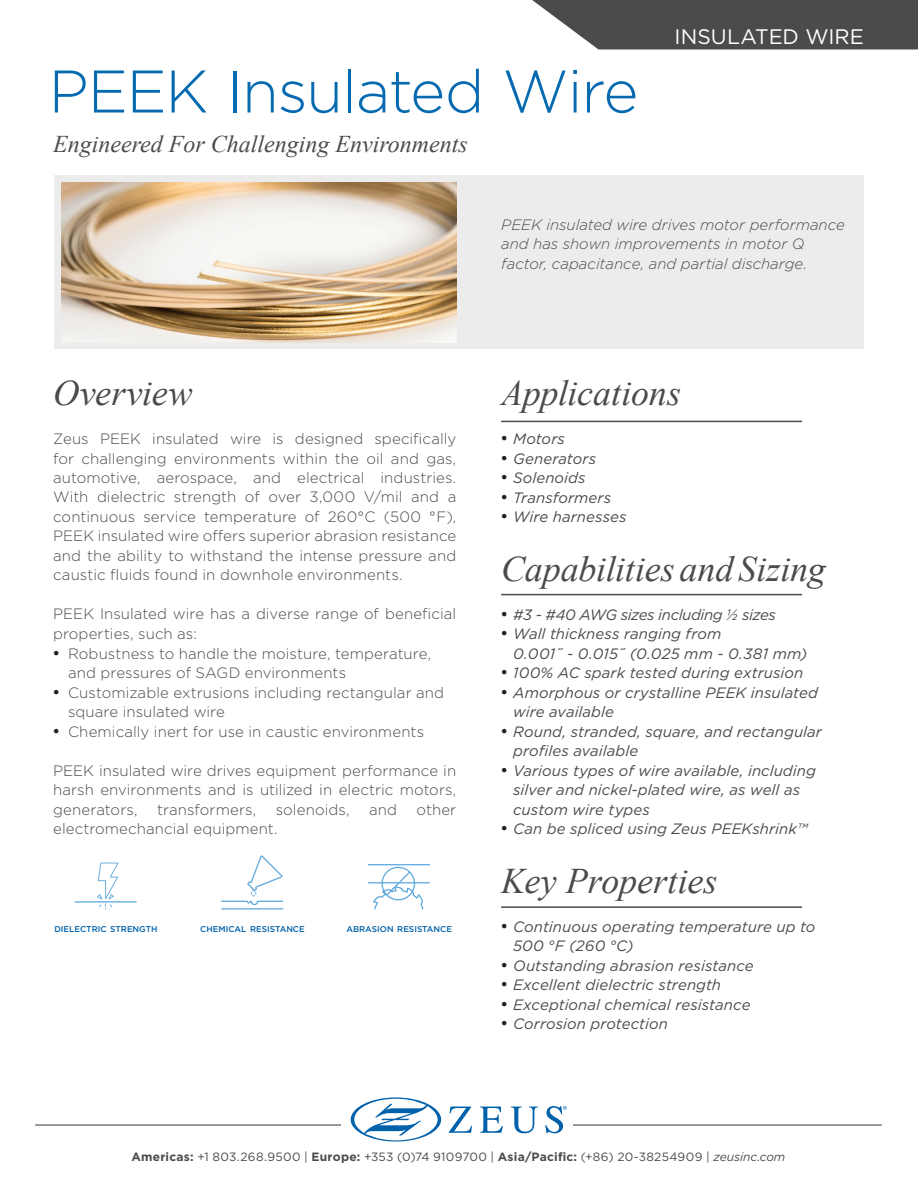
<style>
.page{position:relative;width:918px;height:1188px;background:#fff}
.page>*{position:absolute;margin:0;border:0;box-sizing:border-box;transform-origin:0 0}
.t1{font:300 60px "Gotham";letter-spacing:-.02em;color:#066ab1}
.t2{font:italic 36px "Times New Roman";letter-spacing:-.005em;color:#4a4b4b}
.t3{font:italic 24px "Times New Roman";color:#4a4b4b}
.t4{font:21px "Gotham";letter-spacing:.005em;color:#fff}
.t5{font:300 15px/19.5px "Gotham";letter-spacing:.005em;color:#4a4b4b}
.t6{font:italic 15px/19.5px "Gotham";letter-spacing:.005em;color:#4a4b4b}
.t7{font:italic 300 15px/19.5px "Gotham";color:#4a4b4b}
.t8{font:italic 15px "Gotham";letter-spacing:-.03em;color:#4a4b4b}
.t9{font:12px "Gotham";letter-spacing:.025em;color:#4a4b4b}
.t10{font:500 8.4px "Gotham";color:#0161aa}
.s1{font-family:"Times New Roman";font-weight:400;font-size:18px;color:#231f20}
.s2{font-family:"Times New Roman";font-style:normal;font-size:18px;color:#231f20}
.s3{font-weight:700;color:#4a4c4c}
.s4{font-style:italic}
</style>
<div class="page">
<svg style="left:75px;top:863px;width:62px;height:47px"></svg>
<svg style="left:368px;top:864px;width:62px;height:46px"></svg>
<svg style="left:221px;top:855px;width:62px;height:55px"></svg>
<div style="left:54px;top:176px;width:810px;height:173px;background:#ebeceb"></div>
<hr style="left:501px;top:421px;width:301px;height:1px;background:#4a4b4b">
<hr style="left:501px;top:594px;width:301px;height:1px;background:#4a4b4b">
<hr style="left:501px;top:906px;width:301px;height:2px;background:#4a4b4b">
<img style="left:61px;top:182px;width:395px;height:161px">
<svg style="left:532px;top:0;width:386px;height:50px;background:#5b5c5c"></svg>
<hr style="left:35px;top:1124px;width:847px;height:2px;background:#797a78">
<div style="left:341px;top:1101px;width:231px;height:35px;background:#fff"></div>
<svg style="left:449px;top:1107px;width:23px;height:26px"></svg>
<svg style="left:480px;top:1107px;width:23px;height:26px"></svg>
<svg style="left:511px;top:1107px;width:27px;height:26px"></svg>
<svg style="left:351px;top:1097px;width:90px;height:45px"></svg>
<svg style="left:545px;top:1106px;width:22px;height:27px"></svg>
<h1 class="t1" style="left:49px;top:53px;width:591px">PEEK Insulated Wire</h1>
<h3 class="t3" style="left:53px;top:127px;width:416px">Engineered For Challenging Environments</h3>
<h3 class="t4" style="left:675px;top:23px;width:191px">INSULATED WIRE</h3>
<p class="t7" style="left:501px;top:214px;width:345px">PEEK insulated wire drives motor performance and has shown improvements in motor Q factor, capacitance, and partial discharge.</p>
<h2 class="t2" style="left:53px;top:368px;width:141px">Overview</h2>
<h2 class="t2" style="left:501px;top:368px;width:181px">Applications</h2>
<p class="t5" style="left:53px;top:429px;width:405px;text-align:justify">Zeus PEEK insulated wire is designed specifically for challenging environments within the oil and gas, automotive, aerospace, and electrical industries.<br>With dielectric strength of over 3,000 V/mil and a continuous service temperature of 260°C (500 °F), PEEK insulated wire offers superior abrasion resistance and the ability to withstand the intense pressure and caustic fluids found in downhole environments.</p>
<p class="t5" style="left:53px;top:604px;width:405px">PEEK Insulated wire has a diverse range of beneficial properties, such as:</p>
<p class="t5" style="left:68px;top:643px;width:365px;text-indent:-15px"><span class="s1">•</span> Robustness to handle the moisture, temperature, and pressures of SAGD environments</p>
<p class="t5" style="left:68px;top:682px;width:378px;text-indent:-15px"><span class="s1">•</span> Customizable extrusions including rectangular and square insulated wire</p>
<p class="t5" style="left:53px;top:721px;width:373px"><span class="s1">•</span> Chemically inert for use in caustic environments</p>
<p class="t5" style="left:53px;top:760px;width:405px;text-align:justify">PEEK insulated wire drives equipment performance in harsh environments and is utilized in electric motors, generators,</p>
<p class="t5" style="left:157px;top:799px;width:101px">transformers,</p>
<p class="t5" style="left:276px;top:799px;width:75px">solenoids,</p>
<p class="t5" style="left:369px;top:799px;width:29px">and</p>
<p class="t5" style="left:417px;top:799px;width:41px">other</p>
<p class="t5" style="left:53px;top:819px;width:226px">electromechancial equipment.</p>
<p class="t10" style="left:54px;top:923px;width:105px">DIELECTRIC STRENGTH</p>
<p class="t10" style="left:200px;top:923px;width:106px">CHEMICAL RESISTANCE</p>
<p class="t10" style="left:347px;top:923px;width:107px">ABRASION RESISTANCE</p>
<p class="t6" style="left:501px;top:429px;width:65px"><span class="s2">•</span> Motors</p>
<p class="t6" style="left:501px;top:448px;width:97px"><span class="s2">•</span> Generators</p>
<p class="t6" style="left:501px;top:468px;width:86px"><span class="s2">•</span> Solenoids</p>
<p class="t6" style="left:501px;top:487px;width:112px"><span class="s2">•</span> Transformers</p>
<p class="t6" style="left:501px;top:507px;width:127px"><span class="s2">•</span> Wire harnesses</p>
<h2 class="t2" style="left:501px;top:544px;width:326px">Capabilities and Sizing</h2>
<p class="t8" style="left:501px;top:605px;width:276px"><span class="s2">•</span> #3 - #40 AWG sizes including ½ sizes</p>
<p class="t6" style="left:513px;top:624px;width:296px;text-indent:-12px"><span class="s2">•</span> Wall thickness ranging from<br>0.001˝ - 0.015˝ (0.025 mm - 0.381 mm)</p>
<p class="t6" style="left:501px;top:663px;width:304px"><span class="s2">•</span> 100% AC spark tested during extrusion</p>
<p class="t6" style="left:513px;top:682px;width:306px;text-indent:-12px"><span class="s2">•</span> Amorphous or crystalline PEEK insulated wire available</p>
<p class="t6" style="left:513px;top:721px;width:310px;text-indent:-12px"><span class="s2">•</span> Round, stranded, square, and rectangular profiles available</p>
<p class="t6" style="left:513px;top:760px;width:304px;text-indent:-12px"><span class="s2">•</span> Various types of wire available, including silver and nickel-plated wire, as well as custom wire types</p>
<p class="t6" style="left:501px;top:819px;width:308px"><span class="s2">•</span> Can be spliced using Zeus PEEKshrink™</p>
<h2 class="t2" style="left:501px;top:856px;width:218px">Key Properties</h2>
<p class="t6" style="left:513px;top:916px;width:304px;text-indent:-12px"><span class="s2">•</span> Continuous operating temperature up to<br>500 °F (260 °C)</p>
<p class="t6" style="left:501px;top:955px;width:254px"><span class="s2">•</span> Outstanding abrasion resistance</p>
<p class="t6" style="left:501px;top:975px;width:222px"><span class="s2">•</span> Excellent dielectric strength</p>
<p class="t6" style="left:501px;top:994px;width:251px"><span class="s2">•</span> Exceptional chemical resistance</p>
<p class="t6" style="left:501px;top:1014px;width:168px"><span class="s2">•</span> Corrosion protection</p>
<p class="t9" style="left:132px;top:1149px;width:655px"><span class="s3">Americas:</span> +1 803.268.9500 | <span class="s3">Europe:</span> +353 (0)74 9109700 | <span class="s3">Asia/Pacific:</span> (+86) 20-38254909 | <span class="s4">zeusinc.com</span></p>
</div>
